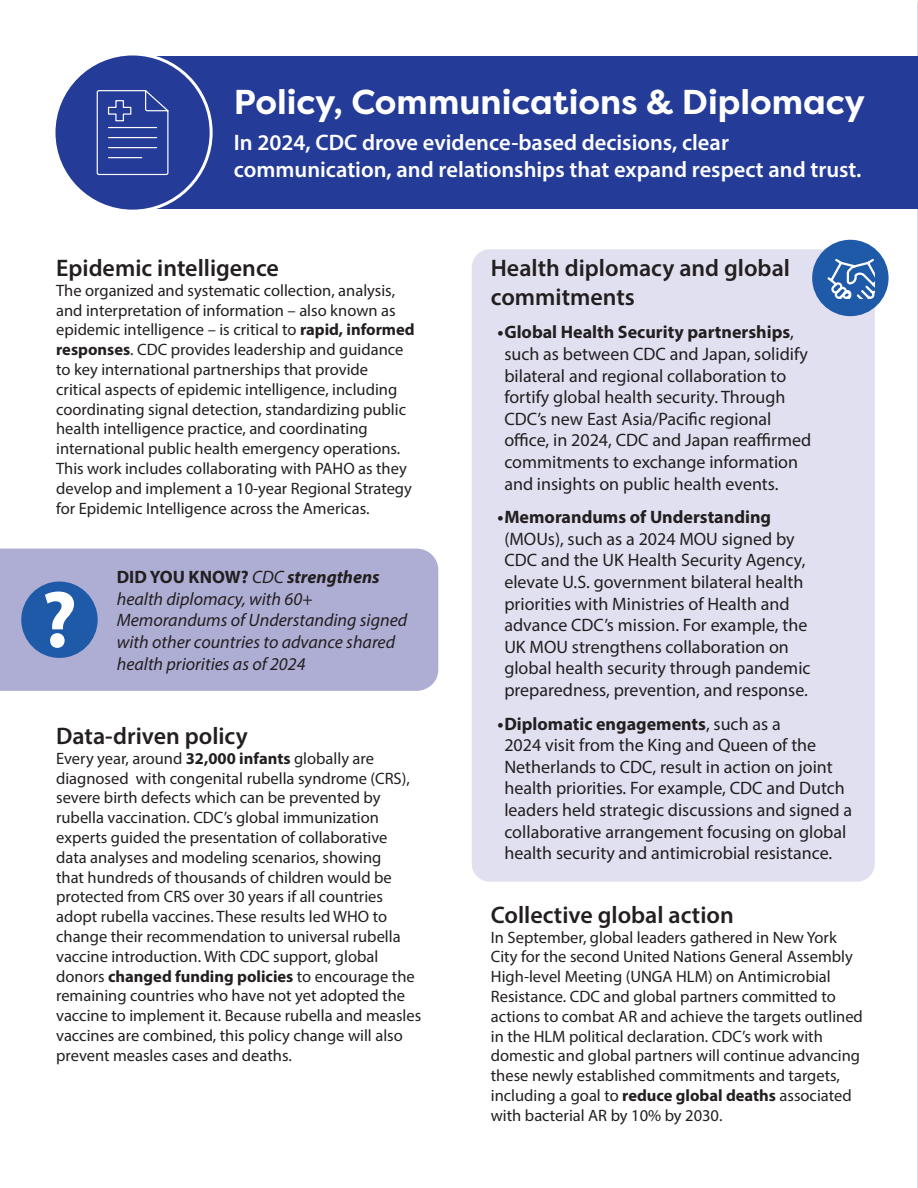
<style>
.page{position:relative;width:918px;height:1188px;background:#fff}
.page>*{position:absolute;margin:0;border:0;box-sizing:border-box;transform-origin:0 0}
.t1{font:700 34.5px "Filson Pro";color:#fff}
.t2{font:600 24px/28.8px "Myriad Pro";color:#231f20}
.t3{font:600 22.5px/27px "Myriad Pro";color:#fff}
.t4{font:18px/21.6px "Myriad Pro";color:#231f20}
.t5{font:italic 18px/21.6px "Myriad Pro";color:#231f20}
.t6{font:16.5px/19.8px "Myriad Pro";color:#231f20}
.s1{font-weight:700}
.s2{font-weight:700;font-style:normal}
</style>
<div class="page">
<svg style="left:917px;top:1px;width:1px;height:1187px"></svg>
<div style="left:472px;top:249px;width:403px;height:633px;background:#e0e0f0;border-radius:18px"></div>
<div style="left:130px;top:56px;width:788px;height:153px;background:#243b97"></div>
<div style="left:54px;top:54px;width:157px;height:157px;background:#243b97;border-radius:50%"></div>
<div style="left:52px;top:53px;width:161px;height:160px;border:3px solid #fff;border-radius:50%"></div>
<svg style="left:96px;top:90px;width:73px;height:86px"></svg>
<div style="left:0;top:549px;width:438px;height:142px;background:#aeaed5"></div>
<div style="left:21px;top:582px;width:77px;height:76px;background:#1f5aa9;border-radius:50%"></div>
<svg style="left:45px;top:592px;width:29px;height:56px"></svg>
<div style="left:812px;top:240px;width:77px;height:76px;background:#1f5aa9;border-radius:50%"></div>
<svg style="left:827px;top:259px;width:48px;height:40px"></svg>
<p class="t1" style="left:234px;top:80px;width:633px">Policy, Communications &amp; Diplomacy</p>
<p class="t3" style="left:234px;top:128px;width:629px">In 2024, CDC drove evidence-based decisions, clear communication, and relationships that expand respect and trust.</p>
<p class="t2" style="left:56px;top:253px;width:224px">Epidemic intelligence</p>
<p class="t6" style="left:56px;top:280px;width:360px">The organized and systematic collection, analysis, and interpretation of information – also known as epidemic intelligence – is critical to <span class="s1">rapid, informed responses</span>. CDC provides leadership and guidance to key international partnerships that provide critical aspects of epidemic intelligence, including coordinating signal detection, standardizing public health intelligence practice, and coordinating international public health emergency operations.<br>This work includes collaborating with PAHO as they develop and implement a 10-year Regional Strategy for Epidemic Intelligence across the Americas.</p>
<p class="t5" style="left:117px;top:566px;width:292px"><span class="s2">DID YOU KNOW?</span> CDC <span class="s1">strengthens </span>health diplomacy, with 60+<br>Memorandums of Understanding signed with other countries to advance shared health priorities as of 2024</p>
<p class="t2" style="left:56px;top:721px;width:193px">Data-driven policy</p>
<p class="t6" style="left:56px;top:748px;width:367px">Every year, around <span class="s1">32,000 infants</span> globally are diagnosed with congenital rubella syndrome (CRS), severe birth defects which can be prevented by rubella vaccination. CDC’s global immunization experts guided the presentation of collaborative data analyses and modeling scenarios, showing<br>that hundreds of thousands of children would be protected from CRS over 30 years if all countries adopt rubella vaccines. These results led WHO to change their recommendation to universal rubella vaccine introduction. With CDC support, global donors <span class="s1">changed funding policies</span> to encourage the remaining countries who have not yet adopted the vaccine to implement it. Because rubella and measles vaccines are combined, this policy change will also prevent measles cases and deaths.</p>
<p class="t2" style="left:491px;top:253px;width:301px">Health diplomacy and global commitments</p>
<p class="t4" style="left:504px;top:321px;width:308px;text-indent:-7px"><span class="s1">•Global Health Security partnerships</span>, such as between CDC and Japan, solidify bilateral and regional collaboration to fortify global health security. Through CDC’s new East Asia/Pacific regional office, in 2024, CDC and Japan reaffirmed commitments to exchange information and insights on public health events.</p>
<p class="t4" style="left:504px;top:506px;width:308px;text-indent:-7px"><span class="s1">•Memorandums of Understanding </span>(MOUs), such as a 2024 MOU signed by CDC and the UK Health Security Agency, elevate U.S. government bilateral health priorities with Ministries of Health and advance CDC’s mission. For example, the UK MOU strengthens collaboration on global health security through pandemic preparedness, prevention, and response.</p>
<p class="t4" style="left:504px;top:712px;width:349px;text-indent:-7px"><span class="s1">•Diplomatic engagements</span>, such as a<br>2024 visit from the King and Queen of the Netherlands to CDC, result in action on joint health priorities. For example, CDC and Dutch leaders held strategic discussions and signed a collaborative arrangement focusing on global health security and antimicrobial resistance.</p>
<p class="t2" style="left:491px;top:900px;width:244px">Collective global action</p>
<p class="t6" style="left:491px;top:927px;width:374px">In September, global leaders gathered in New York City for the second United Nations General Assembly High-level Meeting (UNGA HLM) on Antimicrobial Resistance. CDC and global partners committed to actions to combat AR and achieve the targets outlined in the HLM political declaration. CDC’s work with domestic and global partners will continue advancing these newly established commitments and targets, including a goal to <span class="s1">reduce global deaths</span> associated with bacterial AR by 10% by 2030.</p>
</div>
